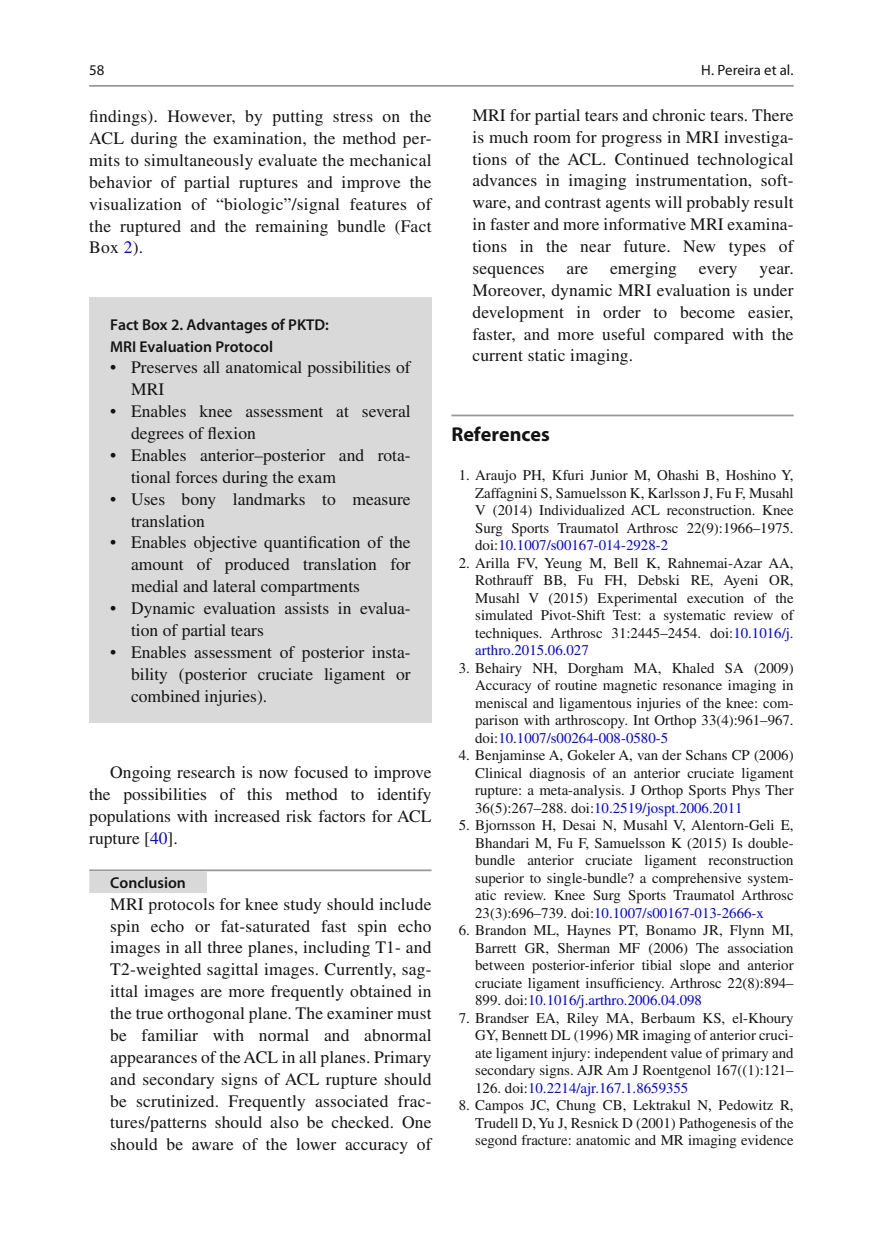
<style>
.page{position:relative;width:883px;height:1260px;background:#fff}
.page>*{position:absolute;margin:0;border:0;box-sizing:border-box;transform-origin:0 0}
.t1{font:700 20.12px "Rhhpkd Myriad";color:#131413}
.t2{font:17.5px/21.9px "Rhmyvb Times";color:#131413;text-align:justify}
.t3{font:600 15.75px/21.9px "Pxjlhv Myriad";color:#131413}
.t4{font:14.88px/17.5px "Rhmyvb Times";color:#131413;text-align:justify}
.t5{font:14.88px "Tkglrd Myriad";color:#131413}
.s1{color:#00f}
</style>
<div class="page">
<hr style="left:89px;top:869px;width:343px;height:2px;background:#989898">
<div style="left:89px;top:871px;width:118px;height:22px;background:#d9d9d9"></div>
<hr style="left:451px;top:415px;width:343px;height:1px;background:#989898">
<div style="left:89px;top:297px;width:343px;height:425px;background:#d9d9d9"></div>
<hr style="left:89px;top:85px;width:705px;height:2px;background:#989898">
<p class="t5" style="left:89px;top:64px;width:17px">58</p>
<p class="t2" style="left:89px;top:107px;width:344px">findings). However, by putting stress on the ACL during the examination, the method per&shy;mits to simultaneously evaluate the mechanical behavior of partial ruptures and improve the visualization of “biologic”/signal features of the ruptured and the remaining bundle (Fact Box <span class="s1">2</span> ).</p>
<p class="t3" style="left:110px;top:315px;width:220px">Fact Box 2. Advantages of PKTD:<br>MRI Evaluation Protocol</p>
<p class="t2" style="left:131px;top:358px;width:281px;text-indent:-21px">• Preserves all anatomical possibilities of<br>MRI</p>
<p class="t2" style="left:131px;top:402px;width:281px;text-indent:-21px">• Enables knee assessment at several degrees of flexion</p>
<p class="t2" style="left:131px;top:446px;width:281px;text-indent:-21px">• Enables anterior–posterior and rota&shy;tional forces during the exam</p>
<p class="t2" style="left:131px;top:490px;width:281px;text-indent:-21px">• Uses bony landmarks to measure translation</p>
<p class="t2" style="left:131px;top:533px;width:281px;text-indent:-21px">• Enables objective quantification of the amount of produced translation for medial and lateral compartments</p>
<p class="t2" style="left:131px;top:599px;width:281px;text-indent:-21px">• Dynamic evaluation assists in evalua&shy;tion of partial tears</p>
<p class="t2" style="left:131px;top:643px;width:281px;text-indent:-21px">• Enables assessment of posterior insta&shy;bility (posterior cruciate ligament or combined injuries).</p>
<p class="t2" style="left:89px;top:763px;width:344px;text-indent:21px">Ongoing research is now focused to improve the possibilities of this method to identify populations with increased risk factors for ACL rupture [ <span class="s1">40</span> ].</p>
<p class="t3" style="left:110px;top:873px;width:77px">Conclusion</p>
<p class="t2" style="left:110px;top:895px;width:323px">MRI protocols for knee study should include spin echo or fat-saturated fast spin echo images in all three planes, including T1- and T2-weighted sagittal images. Currently, sag&shy;ittal images are more frequently obtained in the true orthogonal plane. The examiner must be familiar with normal and abnormal appearances of the ACL in all planes. Primary and secondary signs of ACL rupture should be scrutinized. Frequently associated frac&shy;tures/patterns should also be checked. One should be aware of the lower accuracy of</p>
<p class="t5" style="left:701px;top:64px;width:94px">H. Pereira et al.</p>
<p class="t2" style="left:472px;top:106px;width:323px">MRI for partial tears and chronic tears. There is much room for progress in MRI investiga&shy;tions of the ACL. Continued technological advances in imaging instrumentation, soft&shy;ware, and contrast agents will probably result in faster and more informative MRI examina&shy;tions in the near future. New types of sequences are emerging every year.<br>Moreover, dynamic MRI evaluation is under development in order to become easier, faster, and more useful compared with the current static imaging.</p>
<p class="t1" style="left:451px;top:427px;width:100px">References</p>
<p class="t4" style="left:475px;top:468px;width:320px;text-indent:-16px">1. Araujo PH, Kfuri Junior M, Ohashi B, Hoshino Y, Zaffagnini S, Samuelsson K, Karlsson J, Fu F, Musahl V (2014) Individualized ACL reconstruction. Knee Surg Sports Traumatol Arthrosc 22(9):1966–1975. doi:<span class="s1">10.1007/s00167-014-2928-2</span></p>
<p class="t4" style="left:475px;top:556px;width:320px;text-indent:-16px">2. Arilla FV, Yeung M, Bell K, Rahnemai-Azar AA, Rothrauff BB, Fu FH, Debski RE, Ayeni OR, Musahl V (2015) Experimental execution of the simulated Pivot-Shift Test: a systematic review of techniques. Arthrosc 31:2445–2454. doi:<span class="s1">10.1016/j. arthro.2015.06.027</span></p>
<p class="t4" style="left:475px;top:661px;width:320px;text-indent:-16px">3. Behairy NH, Dorgham MA, Khaled SA (2009)<br>Accuracy of routine magnetic resonance imaging in meniscal and ligamentous injuries of the knee: com&shy;parison with arthroscopy. Int Orthop 33(4):961–967. doi:<span class="s1">10.1007/s00264-008-0580-5</span></p>
<p class="t4" style="left:475px;top:748px;width:320px;text-indent:-16px">4. Benjaminse A, Gokeler A, van der Schans CP (2006)<br>Clinical diagnosis of an anterior cruciate ligament rupture: a meta-analysis. J Orthop Sports Phys Ther 36(5):267–288. doi:<span class="s1">10.2519/jospt.2006.2011</span></p>
<p class="t4" style="left:475px;top:818px;width:320px;text-indent:-16px">5. Bjornsson H, Desai N, Musahl V, Alentorn-Geli E, Bhandari M, Fu F, Samuelsson K (2015) Is double&shy;bundle anterior cruciate ligament reconstruction superior to single-bundle? a comprehensive system&shy;atic review. Knee Surg Sports Traumatol Arthrosc 23(3):696–739. doi:<span class="s1">10.1007/s00167-013-2666-x</span></p>
<p class="t4" style="left:475px;top:923px;width:320px;text-indent:-16px">6. Brandon ML, Haynes PT, Bonamo JR, Flynn MI, Barrett GR, Sherman MF (2006) The association between posterior-inferior tibial slope and anterior cruciate ligament insufficiency. Arthrosc 22(8):894– 899. doi:<span class="s1">10.1016/j.arthro.2006.04.098</span></p>
<p class="t4" style="left:475px;top:1011px;width:320px;text-indent:-16px">7. Brandser EA, Riley MA, Berbaum KS, el-Khoury GY, Bennett DL (1996) MR imaging of anterior cruci&shy;ate ligament injury: independent value of primary and secondary signs. AJR Am J Roentgenol 167((1):121– 126. doi:<span class="s1">10.2214/ajr.167.1.8659355</span></p>
<p class="t4" style="left:475px;top:1098px;width:320px;text-indent:-16px">8. Campos JC, Chung CB, Lektrakul N, Pedowitz R, Trudell D, Yu J, Resnick D (2001) Pathogenesis of the segond fracture: anatomic and MR imaging evidence</p>
</div>
